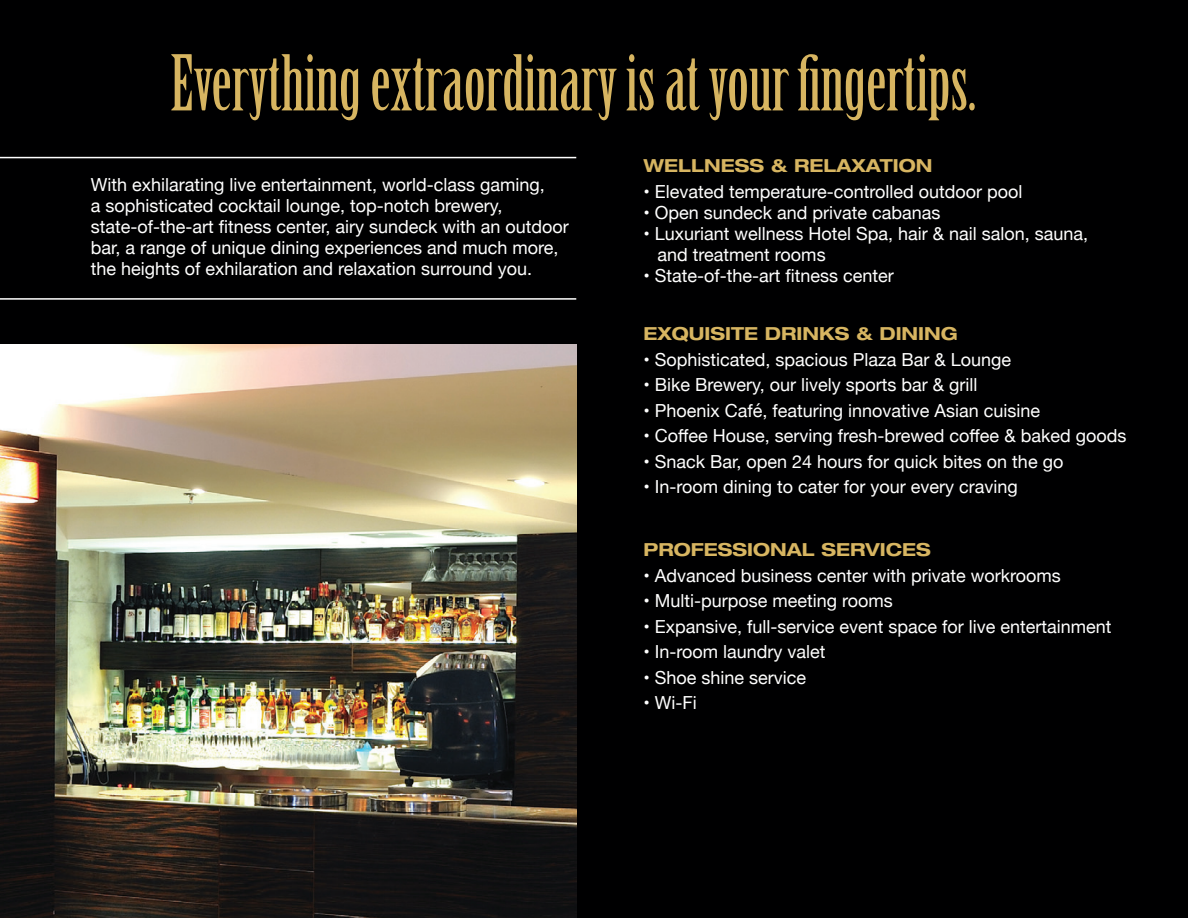
<style>
.page{position:relative;width:1188px;height:918px;background:#000001}
.page>*{position:absolute;margin:0;border:0;box-sizing:border-box;transform-origin:0 0}
.t1{font:75px "Birch Std";color:#d7b561}
.t2{font:18px/21px "Helvetica Neue";color:#fff}
.t3{font:700 expanded 18px "Helvetica Neue";color:#d7b561}
</style>
<div class="page">
<hr style="left:0;top:157px;width:576px;height:1px;background:#fff">
<hr style="left:0;top:298px;width:576px;height:2px;background:#fff">
<img style="left:0;top:345px;width:576px;height:573px">
<h1 class="t1" style="left:170px;top:41px;width:807px">Everything extraordinary is at your fingertips.</h1>
<p class="t2" style="left:91px;top:175px;width:480px">With exhilarating live entertainment, world-class gaming,<br>a sophisticated cocktail lounge, top-notch brewery, state-of-the-art fitness center, airy sundeck with an outdoor bar, a range of unique dining experiences and much more, the heights of exhilaration and relaxation surround you.</p>
<p class="t3" style="left:644px;top:154px;width:290px">WELLNESS &amp; RELAXATION</p>
<p class="t2" style="left:644px;top:182px;width:381px">• Elevated temperature-controlled outdoor pool</p>
<p class="t2" style="left:644px;top:203px;width:299px">• Open sundeck and private cabanas</p>
<p class="t2" style="left:658px;top:224px;width:432px;text-indent:-14px">• Luxuriant wellness Hotel Spa, hair &amp; nail salon, sauna, and treatment rooms</p>
<p class="t2" style="left:644px;top:266px;width:252px">• State-of-the-art fitness center</p>
<p class="t3" style="left:644px;top:322px;width:316px">EXQUISITE DRINKS &amp; DINING</p>
<p class="t2" style="left:644px;top:350px;width:369px">• Sophisticated, spacious Plaza Bar &amp; Lounge</p>
<p class="t2" style="left:644px;top:375px;width:335px">• Bike Brewery, our lively sports bar &amp; grill</p>
<p class="t2" style="left:644px;top:401px;width:398px">• Phoenix Café, featuring innovative Asian cuisine</p>
<p class="t2" style="left:644px;top:426px;width:484px">• Coffee House, serving fresh-brewed coffee &amp; baked goods</p>
<p class="t2" style="left:644px;top:452px;width:421px">• Snack Bar, open 24 hours for quick bites on the go</p>
<p class="t2" style="left:644px;top:477px;width:376px">• In-room dining to cater for your every craving</p>
<p class="t3" style="left:644px;top:538px;width:289px">PROFESSIONAL SERVICES</p>
<p class="t2" style="left:644px;top:566px;width:419px">• Advanced business center with private workrooms</p>
<p class="t2" style="left:644px;top:591px;width:251px">• Multi-purpose meeting rooms</p>
<p class="t2" style="left:644px;top:617px;width:470px">• Expansive, full-service event space for live entertainment</p>
<p class="t2" style="left:644px;top:642px;width:184px">• In-room laundry valet</p>
<p class="t2" style="left:644px;top:668px;width:164px">• Shoe shine service</p>
<p class="t2" style="left:644px;top:693px;width:55px">• Wi-Fi</p>
</div>
